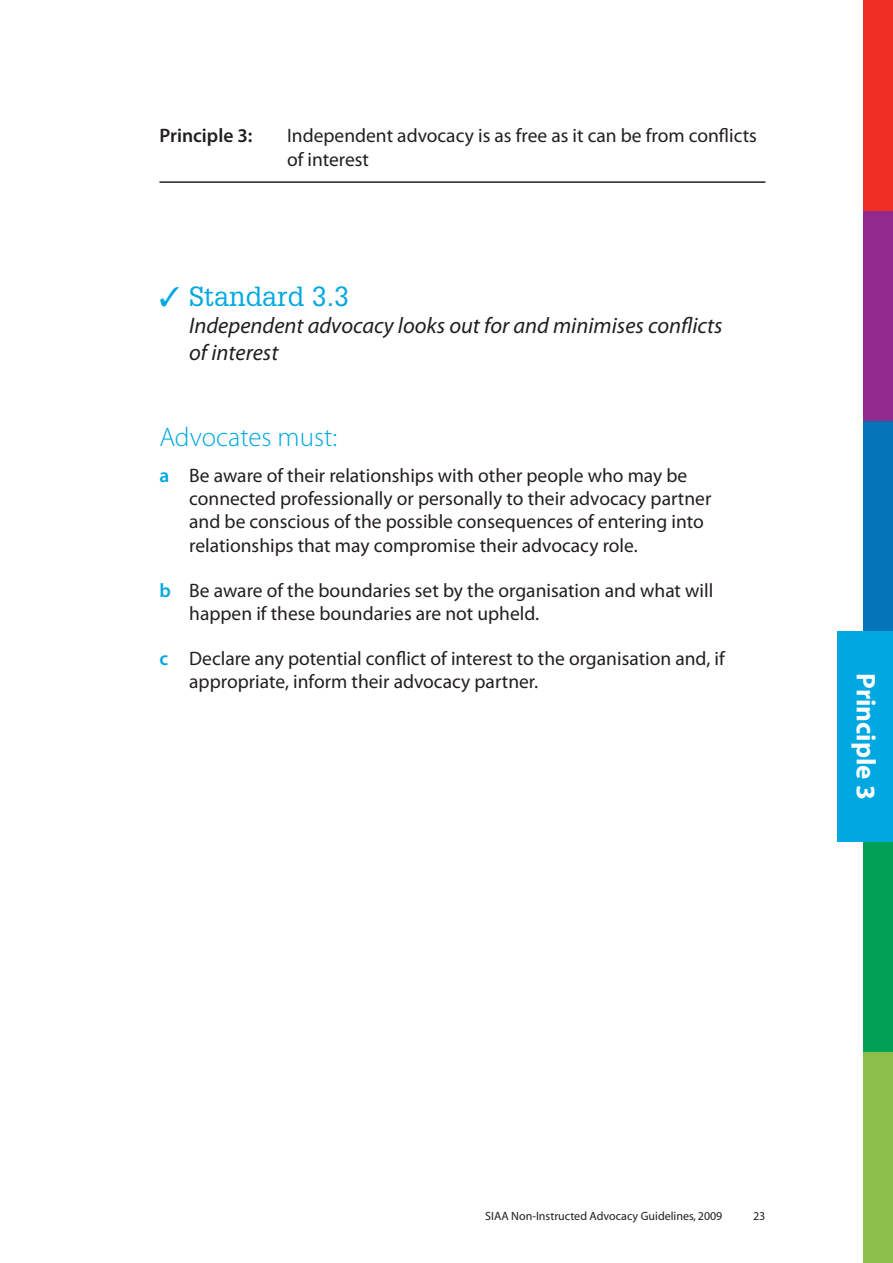
<style>
.page{position:relative;width:893px;height:1263px;background:#fff}
.page>*{position:absolute;margin:0;border:0;box-sizing:border-box;transform-origin:0 0}
.H4_P3_users{font:300 27px "Myriad Pro";color:#00a8e1}
.H3_P3_Standards_head{font:27px "Glypha";color:#00a8e1}
.t1{font:700 27px "Myriad Pro";color:#fff}
.H2_P1_Standards_body{font:italic 22.5px/27px "Myriad Pro";color:#231f20}
.body_bullet{font:19.5px/23.4px "Myriad Pro";color:#231f20}
.P_S{font:19.5px/23.4px "Myriad Pro";color:#231f20}
.P_S-2{font:600 19.5px "Myriad Pro";color:#231f20}
.t2{font:12px "Myriad";color:#231f20}
.s1{font-weight:600;color:#00a8e1}
</style>
<div class="page">
<div style="left:838px;top:421px;width:55px;height:210px;background:#0473b7"></div>
<div style="left:838px;top:210px;width:55px;height:211px;background:#91298e"></div>
<div style="left:829px;top:0;width:64px;height:210px;background:#ee2e22"></div>
<div style="left:829px;top:842px;width:64px;height:210px;background:#00a155"></div>
<div style="left:829px;top:1052px;width:64px;height:211px;background:#8cbe4b"></div>
<div style="left:821px;top:0;width:42px;height:1263px;background:#fff"></div>
<div style="left:838px;top:631px;width:55px;height:211px;background:#00a8e1"></div>
<hr style="left:159px;top:181px;width:606px;height:2px;background:#231f20">
<p class="P_S-2" style="left:159px;top:123px;width:95px">Principle 3:</p>
<p class="P_S" style="left:287px;top:124px;width:471px">Independent advocacy is as free as it can be from conflicts of interest</p>
<p class="H3_P3_Standards_head" style="left:159px;top:280px;width:191px">✓ Standard 3.3</p>
<p class="H2_P1_Standards_body" style="left:189px;top:312px;width:535px">Independent advocacy looks out for and minimises conflicts of interest</p>
<p class="H4_P3_users" style="left:159px;top:422px;width:179px">Advocates must:</p>
<p class="body_bullet" style="left:189px;top:463px;width:524px;text-indent:-30px"><span class="s1">a</span> Be aware of their relationships with other people who may be connected professionally or personally to their advocacy partner and be conscious of the possible consequences of entering into relationships that may compromise their advocacy role.</p>
<p class="body_bullet" style="left:189px;top:578px;width:526px;text-indent:-30px"><span class="s1">b</span> Be aware of the boundaries set by the organisation and what will happen if these boundaries are not upheld.</p>
<p class="body_bullet" style="left:189px;top:646px;width:537px;text-indent:-30px"><span class="s1">c</span> Declare any potential conflict of interest to the organisation and, if appropriate, inform their advocacy partner.</p>
<h1 class="t1" style="left:883px;top:673px;width:128px;rotate:90deg">Principle 3</h1>
<p class="t2" style="left:485px;top:1210px;width:239px">SIAA Non-Instructed Advocacy Guidelines, 2009</p>
<p class="t2" style="left:753px;top:1210px;width:14px">23</p>
</div>
